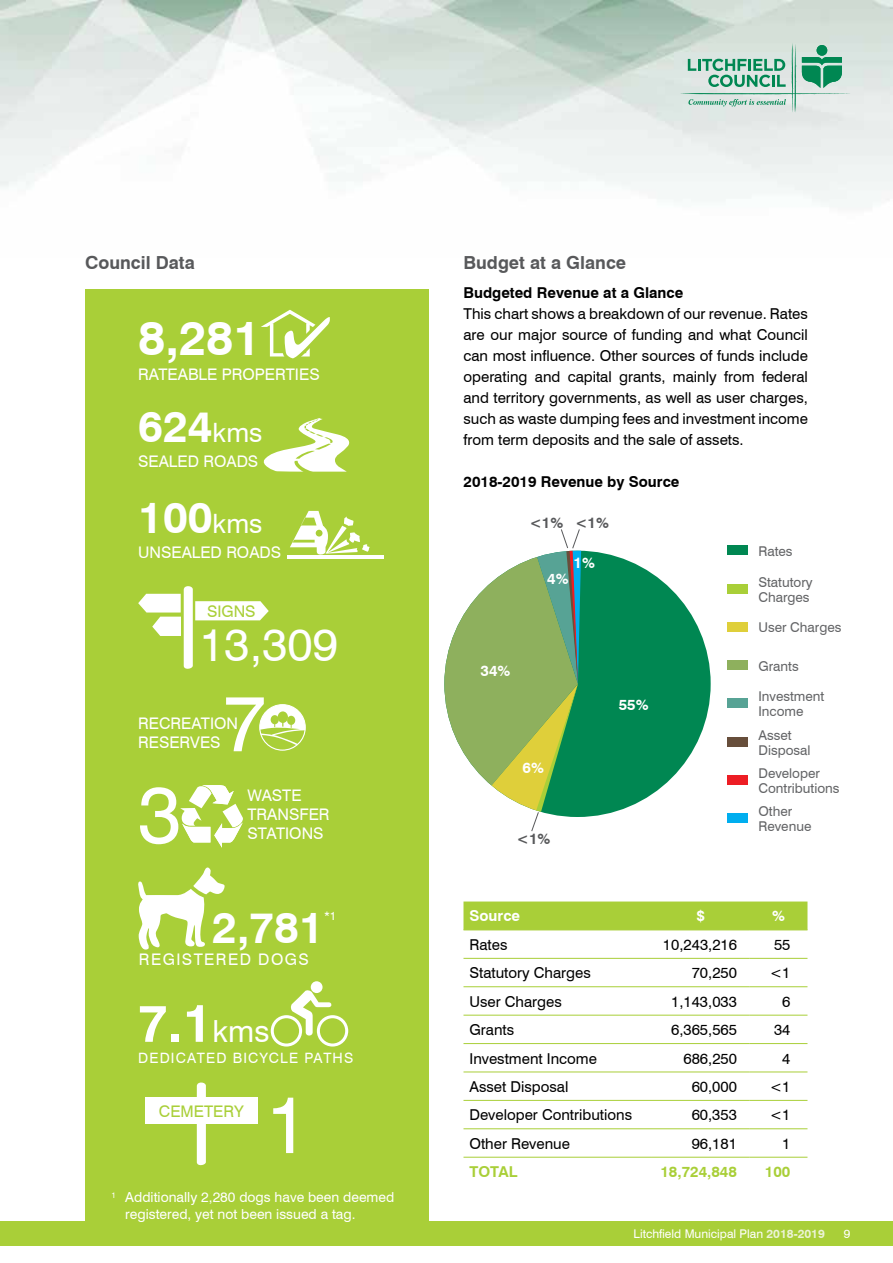
<style>
.page{position:relative;width:893px;height:1263px;background:#fff}
.page>*{position:absolute;margin:0;border:0;box-sizing:border-box;transform-origin:0 0}
.t1{font:79.2px "Swiss 721 BT";color:#fff}
.t2{font:700 52.35px "Swiss 721 BT";color:#fff}
.t3{font:700 48px "Swiss 721 BT";color:#fff}
.t4{font:45.9px "Swiss 721 BT";color:#fff}
.t5{font:700 43.8px "Swiss 721 BT";color:#fff}
.t6{font:700 43.65px "Swiss 721 BT";color:#fff}
.t7{font:700 18px "Swiss 721 BT";color:#58595b}
.t8{font:16.05px/19.2px "Swiss 721 BT";letter-spacing:.045em;color:#fff}
.t9{font:16.05px "Swiss 721 BT";letter-spacing:.09em;color:#fff}
.t10{font:16.05px "Swiss 721 BT";color:#a9cf38}
.t11{font:15px/21px "Swiss 721 BT";color:#000;text-align:justify}
.t12{font:700 15px "Swiss 721 BT";color:#000}
.t13{font:700 15px "Swiss 721 BT";color:#fff}
.t14{font:700 15px "Swiss 721 BT";color:#a9cf38}
.t15{font:700 15px "Swiss 721 BT";color:#58595b}
.t16{font:14.25px "Swiss 721 BT";color:#fff}
.t17{font:13.8px/16.6px "Swiss 721 BT";color:#fff}
.t18{font:13.5px/15px "Swiss 721 BT";color:#636466}
.t19{font:12px "Swiss 721 BT";color:#fff}
.t20{font:11.7px "Swiss 721 BT";color:#fff}
.s1{font-weight:400;font-size:26.7px}
.s2{font-weight:400;font-size:30.45px}
.s3{font-weight:700;color:#ebf3d5}
</style>
<div class="page">
<div style="left:0;top:1221px;width:893px;height:24px;background:#a9cf38"></div>
<svg style="left:680px;top:43px;width:170px;height:70px;background:#b0d2c5"></svg>
<div style="left:85px;top:289px;width:344px;height:936px;background:#a9cf38"></div>
<svg style="left:261px;top:310px;width:69px;height:49px"></svg>
<svg style="left:263px;top:418px;width:87px;height:54px"></svg>
<svg style="left:271px;top:990px;width:77px;height:56px"></svg>
<div style="left:311px;top:981px;width:12px;height:12px;background:#fff;border-radius:50%"></div>
<svg style="left:138px;top:586px;width:131px;height:83px"></svg>
<svg style="left:138px;top:867px;width:87px;height:83px"></svg>
<div style="left:260px;top:705px;width:45px;height:45px;background:#fff;border-radius:50%"></div>
<svg style="left:261px;top:711px;width:43px;height:38px"></svg>
<div style="left:259px;top:704px;width:47px;height:47px;border:1px solid #fff;border-radius:50%"></div>
<svg style="left:180px;top:785px;width:63px;height:63px"></svg>
<svg style="left:290px;top:511px;width:80px;height:44px"></svg>
<hr style="left:287px;top:555px;width:97px;height:4px;background:#fff">
<svg style="left:197px;top:1082px;width:9px;height:84px"></svg>
<div style="left:145px;top:1097px;width:113px;height:27px;background:#fff"></div>
<div style="left:463px;top:901px;width:344px;height:28px;background:#a9cf38"></div>
<hr style="left:463px;top:929px;width:189px;height:1px;background:#a9cf38">
<hr style="left:652px;top:929px;width:98px;height:1px;background:#a9cf38">
<hr style="left:750px;top:929px;width:57px;height:1px;background:#a9cf38">
<hr style="left:463px;top:958px;width:189px;height:1px;background:#a9cf38">
<hr style="left:652px;top:958px;width:98px;height:1px;background:#a9cf38">
<hr style="left:750px;top:958px;width:57px;height:1px;background:#a9cf38">
<hr style="left:463px;top:986px;width:189px;height:1px;background:#a9cf38">
<hr style="left:652px;top:986px;width:98px;height:1px;background:#a9cf38">
<hr style="left:750px;top:986px;width:57px;height:1px;background:#a9cf38">
<hr style="left:463px;top:1015px;width:189px;height:1px;background:#a9cf38">
<hr style="left:652px;top:1015px;width:98px;height:1px;background:#a9cf38">
<hr style="left:750px;top:1015px;width:57px;height:1px;background:#a9cf38">
<hr style="left:463px;top:1043px;width:189px;height:1px;background:#a9cf38">
<hr style="left:652px;top:1043px;width:98px;height:1px;background:#a9cf38">
<hr style="left:750px;top:1043px;width:57px;height:1px;background:#a9cf38">
<hr style="left:463px;top:1071px;width:189px;height:1px;background:#a9cf38">
<hr style="left:652px;top:1071px;width:98px;height:1px;background:#a9cf38">
<hr style="left:750px;top:1071px;width:57px;height:1px;background:#a9cf38">
<hr style="left:463px;top:1100px;width:189px;height:1px;background:#a9cf38">
<hr style="left:652px;top:1100px;width:98px;height:1px;background:#a9cf38">
<hr style="left:750px;top:1100px;width:57px;height:1px;background:#a9cf38">
<hr style="left:463px;top:1128px;width:189px;height:1px;background:#a9cf38">
<hr style="left:652px;top:1128px;width:98px;height:1px;background:#a9cf38">
<hr style="left:750px;top:1128px;width:57px;height:1px;background:#a9cf38">
<hr style="left:463px;top:1157px;width:189px;height:1px;background:#a9cf38">
<hr style="left:652px;top:1157px;width:98px;height:1px;background:#a9cf38">
<hr style="left:750px;top:1157px;width:57px;height:1px;background:#a9cf38">
<div style="left:727px;top:545px;width:21px;height:10px;background:#008752"></div>
<div style="left:727px;top:584px;width:21px;height:9px;background:#a9cf38"></div>
<div style="left:727px;top:622px;width:21px;height:10px;background:#dfcf3a"></div>
<div style="left:727px;top:737px;width:21px;height:9px;background:#674e3b"></div>
<div style="left:727px;top:660px;width:21px;height:10px;background:#8eb05d"></div>
<div style="left:727px;top:775px;width:21px;height:10px;background:#ed1d24"></div>
<div style="left:727px;top:698px;width:21px;height:10px;background:#57a395"></div>
<div style="left:727px;top:813px;width:21px;height:10px;background:#00aeef"></div>
<div style="left:444px;top:551px;width:267px;height:266px;background:#008752;border-radius:50%"></div>
<svg style="left:444px;top:529px;width:170px;height:303px"></svg>
<p class="t7" style="left:85px;top:251px;width:111px">Council Data</p>
<h3 class="t3" style="left:138px;top:308px;width:124px">8,281</h3>
<p class="t8" style="left:138px;top:365px;width:22px">Rateable</p>
<p class="t8" style="left:222px;top:365px;width:11px">properties</p>
<h3 class="t5" style="left:138px;top:400px;width:126px">624<span class="s1">kms</span></h3>
<p class="t8" style="left:138px;top:452px;width:22px">Sealed</p>
<p class="t8" style="left:203px;top:452px;width:23px">Roads</p>
<h3 class="t5" style="left:138px;top:491px;width:126px">100<span class="s1">kms</span></h3>
<p class="t8" style="left:138px;top:542px;width:44px">unSealed</p>
<p class="t8" style="left:226px;top:542px;width:23px">Roads</p>
<p class="t10" style="left:207px;top:602px;width:48px">Signs</p>
<h3 class="t4" style="left:199px;top:616px;width:140px">13,309</h3>
<h1 class="t1" style="left:223px;top:675px;width:45px">7</h1>
<p class="t8" style="left:138px;top:714px;width:22px">Recreation<br>Reserves</p>
<h1 class="t1" style="left:138px;top:766px;width:45px">3</h1>
<p class="t8" style="left:247px;top:785px;width:26px">Waste<br>Transfer<br>Stations</p>
<h3 class="t6" style="left:212px;top:901px;width:113px">2,781</h3>
<p class="t9" style="left:139px;top:950px;width:146px">REGISTERED Dogs</p>
<p class="t20" style="left:324px;top:909px;width:14px">*1</p>
<h2 class="t2" style="left:138px;top:991px;width:133px">7.1<span class="s2">kms</span></h2>
<p class="t16" style="left:138px;top:1050px;width:22px">Dedicated</p>
<p class="t16" style="left:233px;top:1050px;width:21px">Bicycle</p>
<p class="t16" style="left:304px;top:1050px;width:20px">Paths</p>
<p class="t10" style="left:159px;top:1101px;width:86px">CEMETERY</p>
<h1 class="t1" style="left:266px;top:1077px;width:45px">1</h1>
<p class="t17" style="left:125px;top:1189px;width:271px;text-indent:-14px"><sup>1</sup> Additionally 2,280 dogs have been deemed registered, yet not been issued a tag.</p>
<p class="t7" style="left:463px;top:251px;width:164px">Budget at a Glance</p>
<p class="t12" style="left:463px;top:284px;width:221px">Budgeted Revenue at a Glance</p>
<p class="t11" style="left:463px;top:303px;width:346px">This chart shows a breakdown of our revenue. Rates are our major source of funding and what Council can most influence. Other sources of funds include operating and capital grants, mainly from federal and territory governments, as well as user charges, such as waste dumping fees and investment income from term deposits and the sale of assets.</p>
<p class="t12" style="left:463px;top:473px;width:217px">2018-2019 Revenue by Source</p>
<p class="t15" style="left:529px;top:514px;width:81px">&lt;1% &lt;1%</p>
<p class="t13" style="left:574px;top:554px;width:23px">1%</p>
<p class="t13" style="left:547px;top:570px;width:23px">4%</p>
<p class="t13" style="left:481px;top:661px;width:31px">34%</p>
<p class="t13" style="left:523px;top:759px;width:23px">6%</p>
<p class="t15" style="left:517px;top:829px;width:35px">&lt;1%</p>
<p class="t13" style="left:619px;top:696px;width:31px">55%</p>
<p class="t18" style="left:758px;top:543px;width:36px">Rates</p>
<p class="t18" style="left:758px;top:574px;width:56px">Statutory<br>Charges</p>
<p class="t18" style="left:758px;top:620px;width:85px">User Charges</p>
<p class="t18" style="left:758px;top:658px;width:42px">Grants</p>
<p class="t18" style="left:758px;top:689px;width:67px">Investment<br>Income</p>
<p class="t18" style="left:758px;top:727px;width:54px">Asset<br>Disposal</p>
<p class="t18" style="left:758px;top:765px;width:83px">Developer<br>Contributions</p>
<p class="t18" style="left:758px;top:804px;width:54px">Other<br>Revenue</p>
<p class="t13" style="left:469px;top:907px;width:52px">Source</p>
<p class="t13" style="left:697px;top:907px;width:10px">$</p>
<p class="t13" style="left:772px;top:907px;width:14px">%</p>
<p class="t11" style="left:469px;top:934px;width:39px">Rates</p>
<p class="t11" style="left:663px;top:934px;width:76px">10,243,216</p>
<p class="t11" style="left:774px;top:934px;width:18px">55</p>
<p class="t11" style="left:469px;top:962px;width:123px">Statutory Charges</p>
<p class="t11" style="left:692px;top:962px;width:47px">70,250</p>
<p class="t11" style="left:770px;top:962px;width:22px">&lt;1</p>
<p class="t11" style="left:469px;top:991px;width:94px">User Charges</p>
<p class="t11" style="left:671px;top:991px;width:67px">1,143,033</p>
<p class="t11" style="left:782px;top:991px;width:10px">6</p>
<p class="t11" style="left:469px;top:1019px;width:46px">Grants</p>
<p class="t11" style="left:671px;top:1019px;width:67px">6,365,565</p>
<p class="t11" style="left:774px;top:1019px;width:18px">34</p>
<p class="t11" style="left:469px;top:1047px;width:129px">Investment Income</p>
<p class="t11" style="left:683px;top:1047px;width:55px">686,250</p>
<p class="t11" style="left:782px;top:1047px;width:10px">4</p>
<p class="t11" style="left:469px;top:1076px;width:100px">Asset Disposal</p>
<p class="t11" style="left:692px;top:1076px;width:47px">60,000</p>
<p class="t11" style="left:770px;top:1076px;width:22px">&lt;1</p>
<p class="t11" style="left:469px;top:1104px;width:164px">Developer Contributions</p>
<p class="t11" style="left:692px;top:1104px;width:47px">60,353</p>
<p class="t11" style="left:770px;top:1104px;width:22px">&lt;1</p>
<p class="t11" style="left:469px;top:1133px;width:102px">Other Revenue</p>
<p class="t11" style="left:692px;top:1133px;width:47px">96,181</p>
<p class="t11" style="left:782px;top:1133px;width:10px">1</p>
<p class="t14" style="left:469px;top:1163px;width:50px">TOTAL</p>
<p class="t14" style="left:660px;top:1163px;width:78px">18,724,848</p>
<p class="t14" style="left:765px;top:1163px;width:27px">100</p>
<p class="t19" style="left:634px;top:1226px;width:193px">Litchfield Municipal Plan <span class="s3">2018-2019</span></p>
<p class="t19" style="left:844px;top:1226px;width:8px">9</p>
</div>
